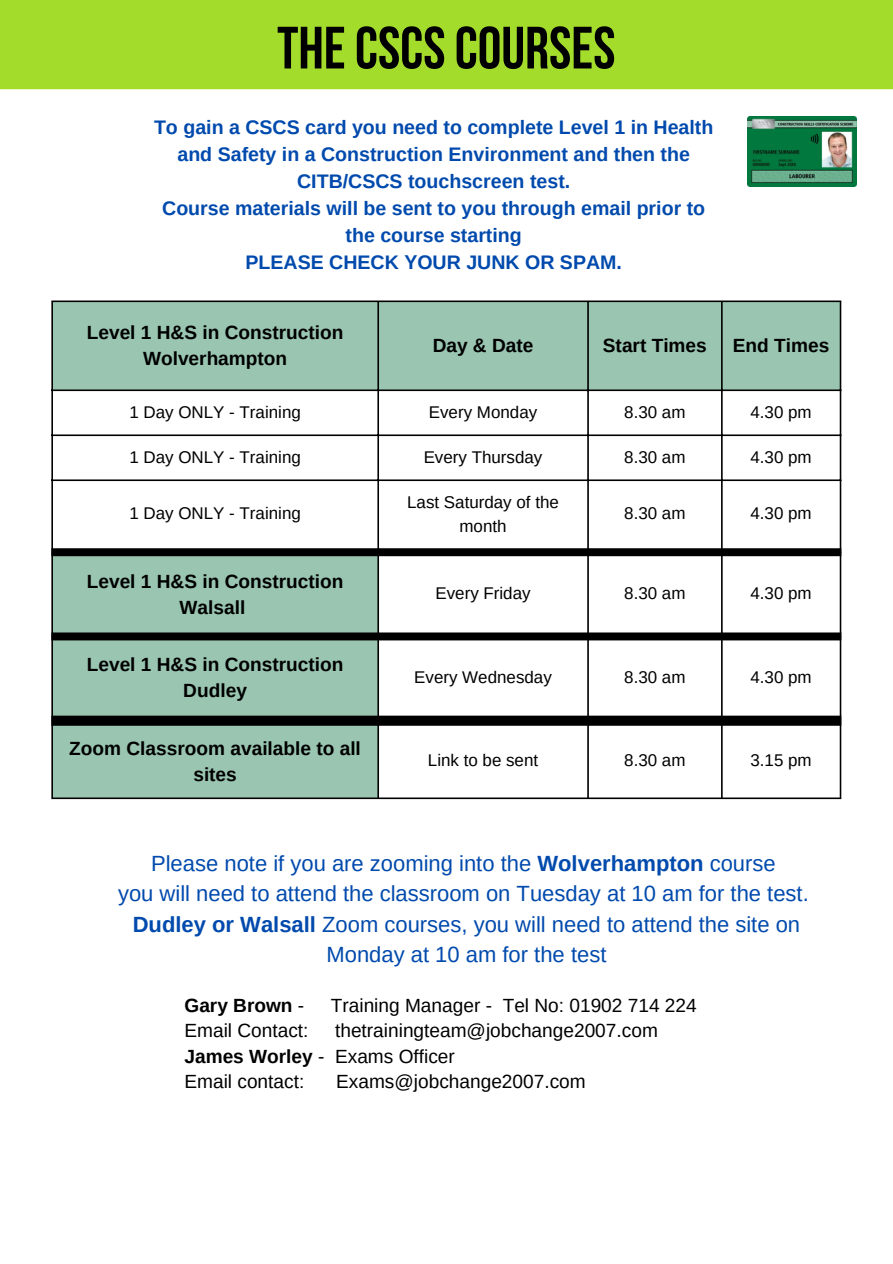
<style>
.page{position:relative;width:893px;height:1264px;background:#fff}
.page>*{position:absolute;margin:0;border:0;box-sizing:border-box;transform-origin:0 0}
.t1{font:700 59.55px "Bebas Neue";color:#000}
.t2{font:22.05px "Arimo";color:#004aad}
.t3{font:700 19.65px/27px "Arimo";color:#004aad;text-align:center}
.t4{font:700 19.05px/25.8px "Arimo";color:#000;text-align:center}
.t5{font:19.05px "Arimo";color:#000}
.t6{font:16.95px/23.5px "Arimo";color:#000;text-align:center}
.s1{font-weight:700}
.s2{font-weight:400}
</style>
<div class="page">
<div style="left:0;top:0;width:892px;height:89px;background:#a4dc2c"></div>
<img style="left:747px;top:117px;width:109px;height:69px">
<svg style="left:53px;top:302px;width:786px;height:495px"></svg>
<hr style="left:51px;top:302px;width:2px;height:495px;background:#000">
<hr style="left:377px;top:302px;width:2px;height:495px;background:#000">
<hr style="left:587px;top:302px;width:1px;height:495px;background:#000">
<hr style="left:721px;top:302px;width:1px;height:495px;background:#000">
<hr style="left:839px;top:302px;width:2px;height:495px;background:#000">
<hr style="left:51px;top:300px;width:790px;height:2px;background:#000">
<hr style="left:51px;top:389px;width:790px;height:2px;background:#000">
<hr style="left:51px;top:434px;width:790px;height:2px;background:#000">
<hr style="left:51px;top:479px;width:790px;height:2px;background:#000">
<hr style="left:51px;top:797px;width:790px;height:2px;background:#000">
<div style="left:51px;top:548px;width:790px;height:8px;background:#000"></div>
<div style="left:51px;top:632px;width:790px;height:8px;background:#000"></div>
<div style="left:51px;top:715px;width:790px;height:10px;background:#000"></div>
<p class="t1" style="left:277px;top:24px;width:340px">THECSCSCOURSES</p>
<p class="t3" style="left:154px;top:113px;width:561px">To gain a CSCS card you need to complete Level 1 in Health and Safety in a Construction Environment and then the</p>
<p class="t3" style="left:297px;top:167px;width:274px">CITB/CSCS touchscreen test.</p>
<p class="t3" style="left:162px;top:194px;width:544px">Course materials will be sent to you through email prior to the course starting</p>
<p class="t3" style="left:245px;top:249px;width:378px">PLEASE CHECK YOUR JUNK OR SPAM.</p>
<p class="t4" style="left:87px;top:320px;width:258px">Level 1 H&amp;S in Construction<br>Wolverhampton</p>
<p class="t4" style="left:432px;top:332px;width:102px">Day &amp; Date</p>
<p class="t4" style="left:603px;top:332px;width:105px">Start Times</p>
<p class="t4" style="left:732px;top:332px;width:98px">End Times</p>
<p class="t6" style="left:129px;top:400px;width:173px">1 Day ONLY - Training</p>
<p class="t6" style="left:429px;top:400px;width:110px">Every Monday</p>
<p class="t6" style="left:624px;top:400px;width:63px">8.30 am</p>
<p class="t6" style="left:750px;top:400px;width:63px">4.30 pm</p>
<p class="t6" style="left:129px;top:445px;width:173px">1 Day ONLY - Training</p>
<p class="t6" style="left:423px;top:445px;width:120px">Every Thursday</p>
<p class="t6" style="left:624px;top:445px;width:63px">8.30 am</p>
<p class="t6" style="left:750px;top:445px;width:63px">4.30 pm</p>
<p class="t6" style="left:129px;top:501px;width:173px">1 Day ONLY - Training</p>
<p class="t6" style="left:407px;top:490px;width:153px">Last Saturday of the month</p>
<p class="t6" style="left:624px;top:501px;width:63px">8.30 am</p>
<p class="t6" style="left:750px;top:501px;width:63px">4.30 pm</p>
<p class="t4" style="left:87px;top:568px;width:258px">Level 1 H&amp;S in Construction<br>Walsall</p>
<p class="t4" style="left:87px;top:651px;width:258px">Level 1 H&amp;S in Construction<br>Dudley</p>
<p class="t4" style="left:69px;top:735px;width:293px">Zoom Classroom available to all sites</p>
<p class="t6" style="left:435px;top:581px;width:97px">Every Friday</p>
<p class="t6" style="left:624px;top:581px;width:63px">8.30 am</p>
<p class="t6" style="left:750px;top:581px;width:63px">4.30 pm</p>
<p class="t6" style="left:414px;top:665px;width:139px">Every Wednesday</p>
<p class="t6" style="left:624px;top:665px;width:63px">8.30 am</p>
<p class="t6" style="left:750px;top:665px;width:63px">4.30 pm</p>
<p class="t6" style="left:428px;top:748px;width:112px">Link to be sent</p>
<p class="t6" style="left:624px;top:748px;width:63px">8.30 am</p>
<p class="t6" style="left:750px;top:748px;width:63px">3.15 pm</p>
<p class="t2" style="left:151px;top:851px;width:626px">Please note if you are zooming into the <span class="s1">Wolverhampton</span> course</p>
<p class="t2" style="left:118px;top:881px;width:692px">you will need to attend the classroom on Tuesday at 10 am for the test.</p>
<p class="t2" style="left:133px;top:911px;width:669px"><span class="s1">Dudley or Walsall</span> Zoom courses, you will need to attend the site on</p>
<p class="t2" style="left:326px;top:941px;width:281px">Monday at 10 am for the test</p>
<p class="t4" style="left:184px;top:992px;width:121px">Gary Brown <span class="s2">-</span></p>
<p class="t5" style="left:331px;top:994px;width:367px">Training Manager - Tel No: 01902 714 224</p>
<p class="t5" style="left:184px;top:1019px;width:125px">Email Contact:</p>
<p class="t5" style="left:335px;top:1019px;width:324px">thetrainingteam@jobchange2007.com</p>
<p class="t5" style="left:184px;top:1045px;width:272px"><span class="s1">James Worley</span> - Exams Officer</p>
<p class="t5" style="left:184px;top:1070px;width:121px">Email contact:</p>
<p class="t5" style="left:336px;top:1070px;width:251px">Exams@jobchange2007.com</p>
</div>
